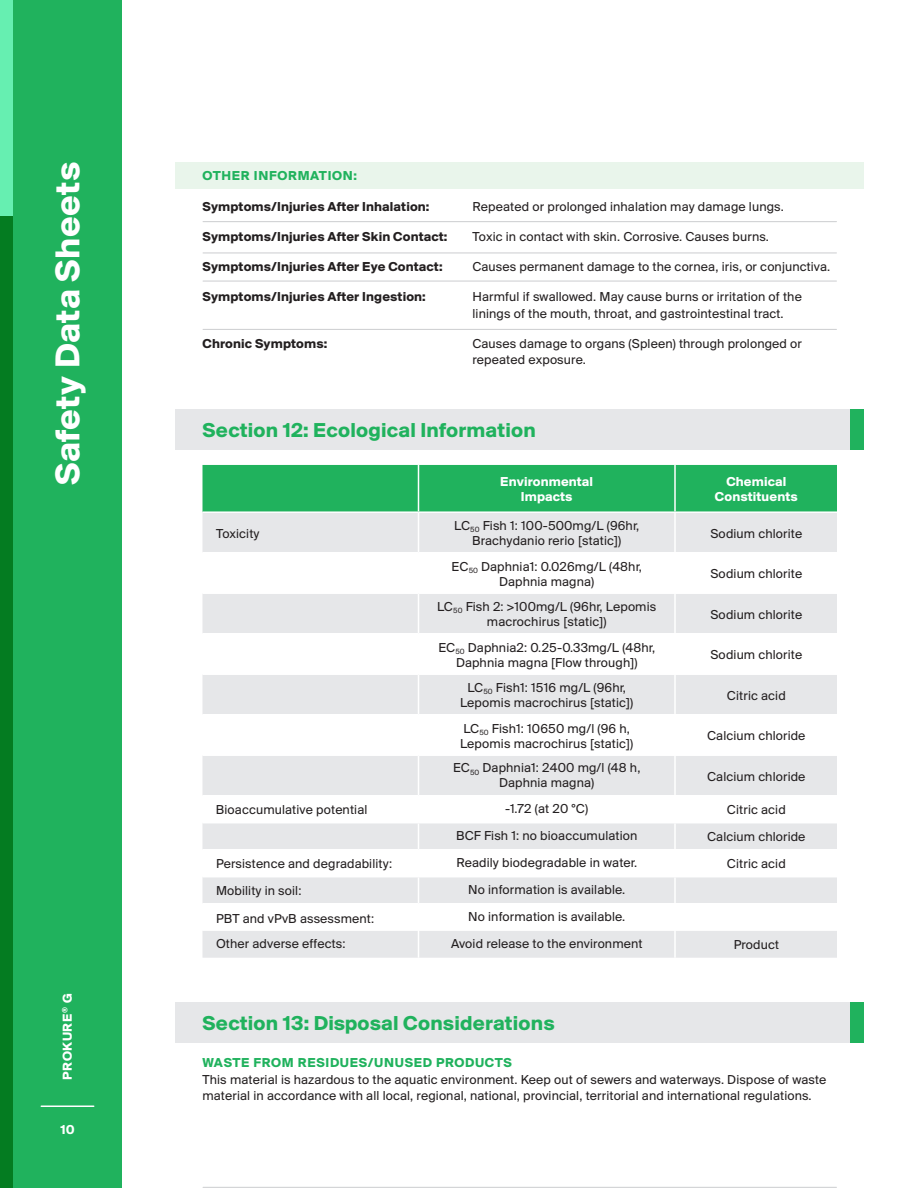
<style>
.page{position:relative;width:918px;height:1188px;background:#fff}
.page>*{position:absolute;margin:0;border:0;box-sizing:border-box;transform-origin:0 0}
.t1{font:700 36px "Suisse BP Intl";letter-spacing:.01em;color:#fff}
.t2{font:700 21px "Suisse BP Intl";letter-spacing:.01em;color:#20b25d}
.t3{font:13.5px/15px "Suisse BP Intl";letter-spacing:.01em;color:#231f20;text-align:center}
.t4{font:700 13.5px "Suisse BP Intl";letter-spacing:.01em;color:#231f20}
.t5{font:700 13.5px "Suisse BP Intl";letter-spacing:.05em;color:#20b25d}
.t6{font:700 13.5px/15px "Suisse BP Intl";letter-spacing:.01em;color:#fff;text-align:center}
.t7{font:700 13.5px "Suisse BP Intl";letter-spacing:.05em;color:#fff}
</style>
<div class="page">
<div style="left:0;top:0;width:122px;height:1188px;background:#20b25d"></div>
<hr style="left:41px;top:1106px;width:53px;height:1px;background:#fff">
<div style="left:0;top:216px;width:14px;height:972px;background:#047c21"></div>
<div style="left:0;top:0;width:14px;height:216px;background:#66efb1"></div>
<hr style="left:203px;top:1187px;width:633px;height:1px;background:#d1d2d4">
<div style="left:176px;top:162px;width:688px;height:27px;background:#e9f5eb"></div>
<hr style="left:203px;top:221px;width:633px;height:1px;background:#d1d2d4">
<hr style="left:203px;top:252px;width:633px;height:2px;background:#d1d2d4">
<hr style="left:203px;top:280px;width:633px;height:2px;background:#d1d2d4">
<hr style="left:203px;top:329px;width:633px;height:1px;background:#d1d2d4">
<div style="left:176px;top:409px;width:674px;height:41px;background:#e6e7e9"></div>
<div style="left:850px;top:409px;width:14px;height:41px;background:#20b25d"></div>
<div style="left:202px;top:465px;width:635px;height:46px;background:#20b25d"></div>
<div style="left:202px;top:513px;width:635px;height:445px;background:#e6e7e9"></div>
<svg style="left:202px;top:553px;width:635px;height:378px"></svg>
<hr style="left:202px;top:552px;width:216px;height:1px;background:#fff">
<hr style="left:418px;top:552px;width:257px;height:1px;background:#fff">
<hr style="left:675px;top:552px;width:162px;height:1px;background:#fff">
<hr style="left:202px;top:592px;width:216px;height:2px;background:#fff">
<hr style="left:418px;top:592px;width:257px;height:2px;background:#fff">
<hr style="left:675px;top:592px;width:162px;height:2px;background:#fff">
<hr style="left:202px;top:633px;width:216px;height:1px;background:#fff">
<hr style="left:418px;top:633px;width:257px;height:1px;background:#fff">
<hr style="left:675px;top:633px;width:162px;height:1px;background:#fff">
<hr style="left:202px;top:673px;width:216px;height:2px;background:#fff">
<hr style="left:418px;top:673px;width:257px;height:2px;background:#fff">
<hr style="left:675px;top:673px;width:162px;height:2px;background:#fff">
<hr style="left:202px;top:714px;width:216px;height:1px;background:#fff">
<hr style="left:418px;top:714px;width:257px;height:1px;background:#fff">
<hr style="left:675px;top:714px;width:162px;height:1px;background:#fff">
<hr style="left:418px;top:465px;width:1px;height:46px;background:#fff">
<hr style="left:674px;top:465px;width:2px;height:46px;background:#fff">
<hr style="left:418px;top:513px;width:1px;height:39px;background:#fff">
<hr style="left:674px;top:513px;width:2px;height:39px;background:#fff">
<hr style="left:418px;top:553px;width:1px;height:39px;background:#fff">
<hr style="left:674px;top:553px;width:2px;height:39px;background:#fff">
<hr style="left:418px;top:594px;width:1px;height:39px;background:#fff">
<hr style="left:674px;top:594px;width:2px;height:39px;background:#fff">
<hr style="left:418px;top:634px;width:1px;height:39px;background:#fff">
<hr style="left:674px;top:634px;width:2px;height:39px;background:#fff">
<hr style="left:418px;top:675px;width:1px;height:39px;background:#fff">
<hr style="left:674px;top:675px;width:2px;height:39px;background:#fff">
<hr style="left:418px;top:715px;width:1px;height:39px;background:#fff">
<hr style="left:674px;top:715px;width:2px;height:39px;background:#fff">
<hr style="left:418px;top:756px;width:1px;height:39px;background:#fff">
<hr style="left:674px;top:756px;width:2px;height:39px;background:#fff">
<hr style="left:674px;top:796px;width:2px;height:26px;background:#fff">
<hr style="left:674px;top:823px;width:2px;height:26px;background:#fff">
<hr style="left:674px;top:850px;width:2px;height:26px;background:#fff">
<hr style="left:674px;top:877px;width:2px;height:26px;background:#fff">
<hr style="left:674px;top:904px;width:2px;height:27px;background:#fff">
<hr style="left:202px;top:754px;width:216px;height:2px;background:#fff">
<hr style="left:418px;top:754px;width:257px;height:2px;background:#fff">
<hr style="left:675px;top:754px;width:162px;height:2px;background:#fff">
<hr style="left:202px;top:795px;width:216px;height:1px;background:#fff">
<hr style="left:418px;top:795px;width:257px;height:1px;background:#fff">
<hr style="left:675px;top:795px;width:162px;height:1px;background:#fff">
<hr style="left:202px;top:822px;width:216px;height:1px;background:#fff">
<hr style="left:418px;top:822px;width:257px;height:1px;background:#fff">
<hr style="left:675px;top:822px;width:162px;height:1px;background:#fff">
<hr style="left:202px;top:849px;width:216px;height:1px;background:#fff">
<hr style="left:418px;top:849px;width:257px;height:1px;background:#fff">
<hr style="left:675px;top:849px;width:162px;height:1px;background:#fff">
<hr style="left:202px;top:876px;width:216px;height:1px;background:#fff">
<hr style="left:418px;top:876px;width:257px;height:1px;background:#fff">
<hr style="left:675px;top:876px;width:162px;height:1px;background:#fff">
<hr style="left:202px;top:903px;width:216px;height:1px;background:#fff">
<hr style="left:418px;top:903px;width:257px;height:1px;background:#fff">
<hr style="left:675px;top:903px;width:162px;height:1px;background:#fff">
<svg style="left:418px;top:796px;width:1px;height:162px"></svg>
<hr style="left:674px;top:931px;width:2px;height:27px;background:#fff">
<div style="left:176px;top:1003px;width:674px;height:40px;background:#e6e7e9"></div>
<div style="left:850px;top:1003px;width:14px;height:40px;background:#20b25d"></div>
<h1 class="t1" style="left:46px;top:485px;width:325px;rotate:-90deg">Safety Data Sheets</h1>
<p class="t7" style="left:60px;top:1080px;width:88px;rotate:-90deg">PROKURE<sup>®</sup> G</p>
<p class="t6" style="left:60px;top:1122px;width:16px">10</p>
<p class="t5" style="left:202px;top:168px;width:156px">OTHER INFORMATION:</p>
<p class="t4" style="left:202px;top:199px;width:228px">Symptoms/Injuries After Inhalation:</p>
<p class="t3" style="left:472px;top:199px;width:313px">Repeated or prolonged inhalation may damage lungs.</p>
<p class="t4" style="left:202px;top:229px;width:246px">Symptoms/Injuries After Skin Contact:</p>
<p class="t3" style="left:472px;top:229px;width:298px">Toxic in contact with skin. Corrosive. Causes burns.</p>
<p class="t4" style="left:202px;top:259px;width:242px">Symptoms/Injuries After Eye Contact:</p>
<p class="t3" style="left:472px;top:259px;width:359px">Causes permanent damage to the cornea, iris, or conjunctiva.</p>
<p class="t4" style="left:202px;top:289px;width:225px">Symptoms/Injuries After Ingestion:</p>
<p class="t3" style="left:472px;top:288px;width:331px;line-height:16.5px;text-align:left">Harmful if swallowed. May cause burns or irritation of the linings of the mouth, throat, and gastrointestinal tract.</p>
<p class="t4" style="left:202px;top:336px;width:126px">Chronic Symptoms:</p>
<p class="t3" style="left:472px;top:335px;width:331px;line-height:16.5px;text-align:left">Causes damage to organs (Spleen) through prolonged or repeated exposure.</p>
<h2 class="t2" style="left:202px;top:417px;width:335px">Section 12: Ecological Information</h2>
<p class="t6" style="left:500px;top:474px;width:94px">Environmental<br>Impacts</p>
<p class="t6" style="left:715px;top:474px;width:84px">Chemical<br>Constituents</p>
<p class="t3" style="left:216px;top:525px;width:45px">Toxicity</p>
<p class="t3" style="left:454px;top:518px;width:186px">LC<sub>50</sub> Fish 1: 100-500mg/L (96hr,<br>Brachydanio rerio [static])</p>
<p class="t3" style="left:710px;top:525px;width:93px">Sodium chlorite</p>
<p class="t3" style="left:452px;top:558px;width:192px">EC<sub>50</sub> Daphnia1: 0.026mg/L (48hr,<br>Daphnia magna)</p>
<p class="t3" style="left:710px;top:566px;width:93px">Sodium chlorite</p>
<p class="t3" style="left:437px;top:599px;width:221px">LC<sub>50</sub> Fish 2: &gt;100mg/L (96hr, Lepomis macrochirus [static])</p>
<p class="t3" style="left:710px;top:606px;width:93px">Sodium chlorite</p>
<p class="t3" style="left:438px;top:639px;width:218px">EC<sub>50</sub> Daphnia2: 0.25-0.33mg/L (48hr,<br>Daphnia magna [Flow through])</p>
<p class="t3" style="left:710px;top:647px;width:93px">Sodium chlorite</p>
<p class="t3" style="left:460px;top:680px;width:175px">LC<sub>50</sub> Fish1: 1516 mg/L (96hr,<br>Lepomis macrochirus [static])</p>
<p class="t3" style="left:727px;top:687px;width:60px">Citric acid</p>
<p class="t3" style="left:460px;top:720px;width:175px;text-align:left">LC<sub>50</sub> Fish1: 10650 mg/l (96 h,<br>Lepomis macrochirus [static])</p>
<p class="t3" style="left:707px;top:728px;width:100px">Calcium chloride</p>
<p class="t3" style="left:453px;top:759px;width:189px">EC<sub>50</sub> Daphnia1: 2400 mg/l (48 h,<br>Daphnia magna)</p>
<p class="t3" style="left:707px;top:768px;width:100px">Calcium chloride</p>
<p class="t3" style="left:216px;top:802px;width:153px">Bioaccumulative potential</p>
<p class="t3" style="left:505px;top:801px;width:84px">-1.72 (at 20 °C)</p>
<p class="t3" style="left:727px;top:802px;width:60px">Citric acid</p>
<p class="t3" style="left:456px;top:828px;width:183px">BCF Fish 1: no bioaccumulation</p>
<p class="t3" style="left:707px;top:829px;width:100px">Calcium chloride</p>
<p class="t3" style="left:216px;top:856px;width:178px">Persistence and degradability:</p>
<p class="t3" style="left:456px;top:855px;width:182px">Readily biodegradable in water.</p>
<p class="t3" style="left:727px;top:856px;width:60px">Citric acid</p>
<p class="t3" style="left:216px;top:883px;width:87px">Mobility in soil:</p>
<p class="t3" style="left:468px;top:882px;width:159px">No information is available.</p>
<p class="t3" style="left:216px;top:910px;width:160px">PBT and vPvB assessment:</p>
<p class="t3" style="left:468px;top:909px;width:159px">No information is available.</p>
<p class="t3" style="left:216px;top:936px;width:131px">Other adverse effects:</p>
<p class="t3" style="left:451px;top:936px;width:193px">Avoid release to the environment</p>
<p class="t3" style="left:734px;top:937px;width:47px">Product</p>
<h2 class="t2" style="left:202px;top:1011px;width:354px">Section 13: Disposal Considerations</h2>
<p class="t5" style="left:202px;top:1055px;width:311px">WASTE FROM RESIDUES/UNUSED PRODUCTS</p>
<p class="t3" style="left:202px;top:1071px;width:625px;line-height:16.5px;text-align:left">This material is hazardous to the aquatic environment. Keep out of sewers and waterways. Dispose of waste material in accordance with all local, regional, national, provincial, territorial and international regulations.</p>
</div>
